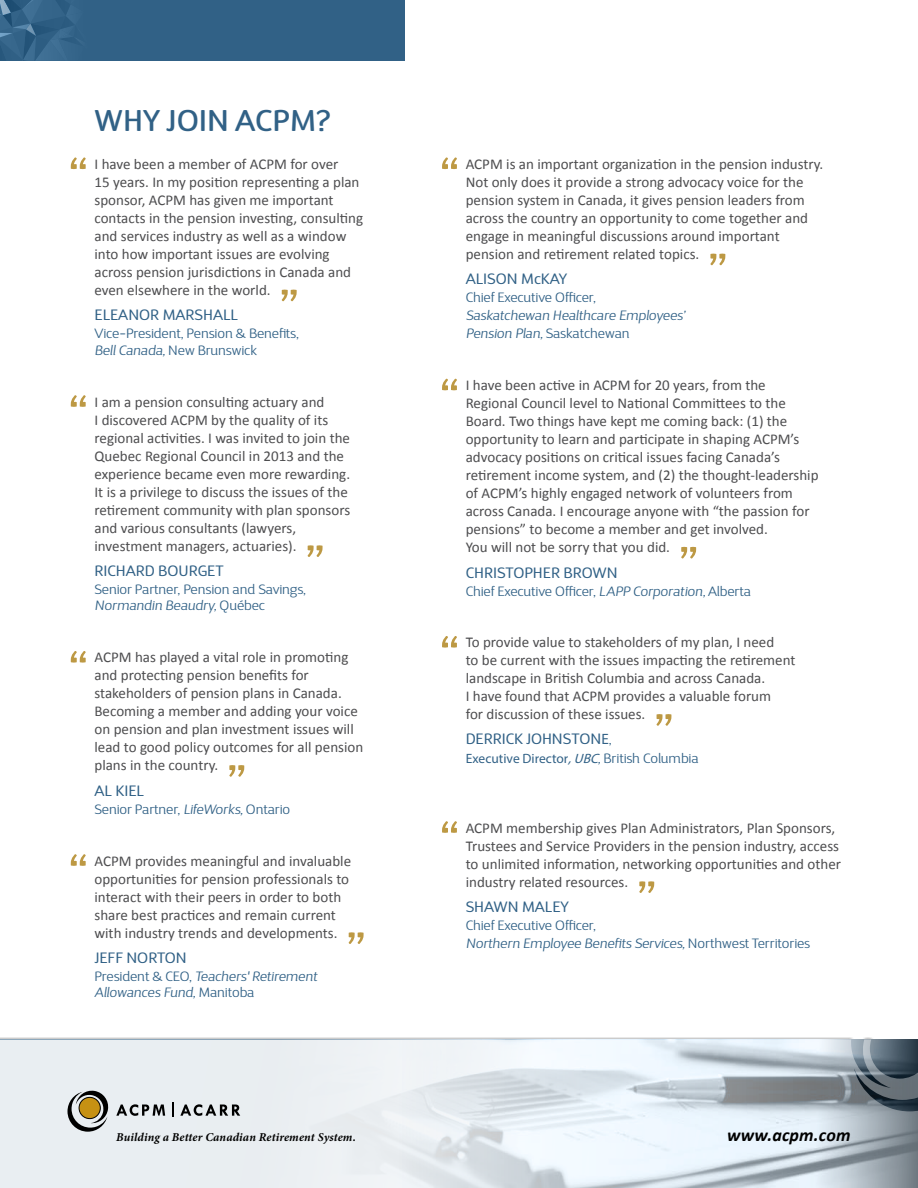
<style>
.page{position:relative;width:918px;height:1188px;background:#fff}
.page>*{position:absolute;margin:0;border:0;box-sizing:border-box;transform-origin:0 0}
.t1{font:300 60px "D Sari";color:#bd9944}
.t2{font:500 30px "D Sari";letter-spacing:.02em;color:#316186}
.t3{font:italic 700 18px "Calibri";letter-spacing:.01em;color:#000}
.t4{font:15px/18px "Calibri";color:#4d4d4f}
.t5{font:15px "D Sari";color:#316186}
.t6{font:300 13.5px/16.5px "D Sari";color:#316186}
.t7{font:italic 300 13.5px/16.5px "D Sari";color:#316186}
.t8{font:13.5px "Myriad Pro";color:#316186}
.t9{font:italic 700 12px "Minion Pro";letter-spacing:.01em;color:#000}
.s1{font-style:italic}
.s2{font-style:normal}
.s3{font-family:"Myriad Pro"}
.s4{font-weight:300;font-size:13.5px}
.s5{font-family:"D Sari";font-weight:300;font-style:italic}
.s6{font-family:"D Sari";font-weight:300}
</style>
<div class="page">
<svg style="left:0;top:1040px;width:918px;height:148px;fill:#e9eef2"></svg>
<svg style="left:68px;top:1091px;width:41px;height:41px"></svg>
<div style="left:79px;top:1097px;width:21px;height:22px;background:#c69113;border-radius:50%"></div>
<div style="left:79px;top:1097px;width:21px;height:22px;border:1px solid #000;border-radius:50%"></div>
<svg style="left:116px;top:1104px;width:49px;height:12px"></svg>
<svg style="left:172px;top:1103px;width:2px;height:14px"></svg>
<svg style="left:180px;top:1104px;width:60px;height:12px"></svg>
<div style="left:0;top:0;width:405px;height:61px;background:#316186"></div>
<svg style="left:0;top:0;width:78px;height:61px"></svg>
<h2 class="t2" style="left:94px;top:101px;width:238px">WHY JOIN ACPM?</h2>
<h1 class="t1" style="left:68px;top:141px;width:21px">“</h1>
<p class="t4" style="left:94px;top:155px;width:270px">I have been a member of ACPM for over<br>15 years. In my position representing a plan sponsor, ACPM has given me important contacts in the pension investing, consulting and services industry as well as a window into how important issues are evolving across pension jurisdictions in Canada and even elsewhere in the world.</p>
<h1 class="t1" style="left:278px;top:273px;width:20px">”</h1>
<p class="t5" style="left:95px;top:306px;width:145px">ELEANOR MARSHALL</p>
<p class="t6" style="left:94px;top:325px;width:206px">Vice-President, Pension &amp; Benefits,<br><span class="s1">Bell Canada,</span> New Brunswick</p>
<h1 class="t1" style="left:68px;top:379px;width:21px">“</h1>
<p class="t4" style="left:94px;top:393px;width:257px">I am a pension consulting actuary and<br>I discovered ACPM by the quality of its regional activities. I was invited to join the Quebec Regional Council in 2013 and the experience became even more rewarding.<br>It is a privilege to discuss the issues of the retirement community with plan sponsors and various consultants (lawyers, investment managers, actuaries).</p>
<h1 class="t1" style="left:304px;top:529px;width:20px">”</h1>
<p class="t5" style="left:95px;top:561px;width:131px">RICHARD BOURGET</p>
<p class="t6" style="left:95px;top:581px;width:213px">Senior Partner, Pension and Savings,<br><span class="s1">Normandin Beaudry,</span> Québec</p>
<h1 class="t1" style="left:68px;top:635px;width:21px">“</h1>
<p class="t4" style="left:94px;top:648px;width:270px">ACPM has played a vital role in promoting and protecting pension benefits for stakeholders of pension plans in Canada.<br>Becoming a member and adding your voice on pension and plan investment issues will lead to good policy outcomes for all pension plans in the country.</p>
<h1 class="t1" style="left:226px;top:749px;width:20px">”</h1>
<p class="t5" style="left:95px;top:781px;width:51px">AL KIEL</p>
<p class="t6" style="left:94px;top:801px;width:197px">Senior Partner, <span class="s1">LifeWorks,</span> Ontario</p>
<h1 class="t1" style="left:68px;top:838px;width:21px">“</h1>
<p class="t4" style="left:94px;top:852px;width:258px">ACPM provides meaningful and invaluable opportunities for pension professionals to interact with their peers in order to both share best practices and remain current with industry trends and developments.</p>
<h1 class="t1" style="left:345px;top:916px;width:20px">”</h1>
<p class="t5" style="left:95px;top:948px;width:94px">JEFF NORTON</p>
<p class="t7" style="left:94px;top:968px;width:224px"><span class="s2">President &amp; CEO,</span> Teachers' Retirement<br>Allowances Fund, <span class="s2">Manitoba</span></p>
<h1 class="t1" style="left:439px;top:141px;width:21px">“</h1>
<p class="t4" style="left:466px;top:155px;width:359px">ACPM is an important organization in the pension industry.<br>Not only does it provide a strong advocacy voice for the pension system in Canada, it gives pension leaders from across the country an opportunity to come together and engage in meaningful discussions around important pension and retirement related topics.</p>
<h1 class="t1" style="left:707px;top:237px;width:20px">”</h1>
<p class="t5" style="left:466px;top:270px;width:103px">ALISON McKAY</p>
<p class="t6" style="left:466px;top:289px;width:131px">Chief Executive Officer,</p>
<p class="t7" style="left:466px;top:306px;width:221px;line-height:18px">Saskatchewan Healthcare Employees’<br>Pension Plan, <span class="s2">Saskatchewan</span></p>
<h1 class="t1" style="left:439px;top:362px;width:21px">“</h1>
<p class="t4" style="left:466px;top:376px;width:354px">I have been active in ACPM for 20 years, from the Regional Council level to National Committees to the Board. Two things have kept me coming back: (1) the opportunity to learn and participate in shaping ACPM’s advocacy positions on critical issues facing Canada’s retirement income system, and (2) the thought-leadership of ACPM’s highly engaged network of volunteers from across Canada. I encourage anyone with “the passion for pensions” to become a member and get involved.<br>You will not be sorry that you did.</p>
<h1 class="t1" style="left:678px;top:530px;width:20px">”</h1>
<p class="t5" style="left:466px;top:563px;width:153px">CHRISTOPHER BROWN</p>
<p class="t6" style="left:466px;top:582px;width:287px">Chief Executive Officer, <span class="s1">LAPP Corporation,</span> Alberta</p>
<h1 class="t1" style="left:439px;top:620px;width:21px">“</h1>
<p class="t4" style="left:466px;top:633px;width:331px">To provide value to stakeholders of my plan, I need<br>to be current with the issues impacting the retirement landscape in British Columbia and across Canada.<br>I have found that ACPM provides a valuable forum<br>for discussion of these issues.</p>
<h1 class="t1" style="left:653px;top:698px;width:20px">”</h1>
<p class="t5" style="left:466px;top:730px;width:147px">DERRICK JOHNSTON<span class="s3">E</span><span class="s4">,</span></p>
<p class="t8" style="left:466px;top:750px;width:234px">Executive Director<span class="s1">,UBC</span><span class="s5">,</span> <span class="s6">British Columbia</span></p>
<h1 class="t1" style="left:439px;top:805px;width:21px">“</h1>
<p class="t4" style="left:466px;top:819px;width:377px">ACPM membership gives Plan Administrators, Plan Sponsors, Trustees and Service Providers in the pension industry, access to unlimited information, networking opportunities and other industry related resources.</p>
<h1 class="t1" style="left:636px;top:865px;width:20px">”</h1>
<p class="t5" style="left:466px;top:897px;width:105px">SHAWN MALEY</p>
<p class="t6" style="left:466px;top:916px;width:346px;line-height:18px">Chief Executive Officer,<br><span class="s1">Northern Employee Benefits Services,</span> Northwest Territories</p>
<p class="t9" style="left:116px;top:1129px;width:241px">Building a Better Canadian Retirement System.</p>
<p class="t3" style="left:727px;top:1123px;width:125px">www.acpm.com</p>
</div>
